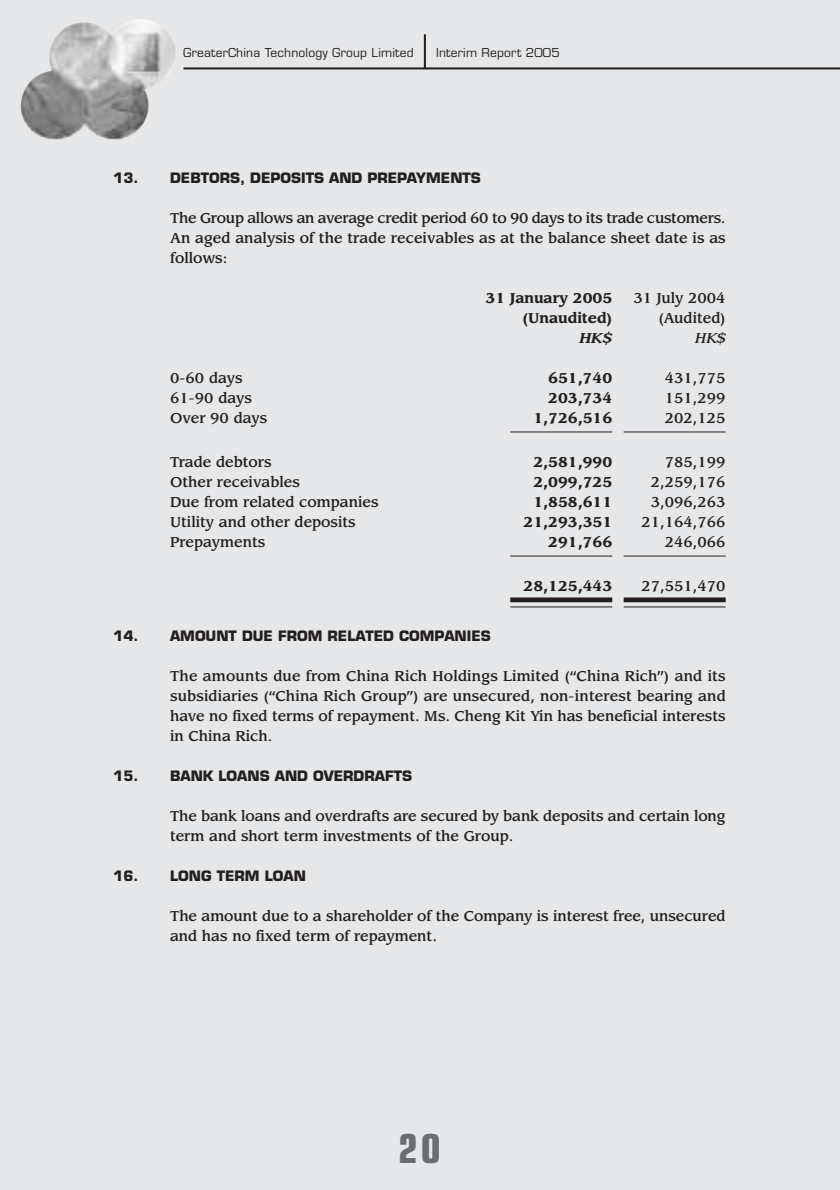
<style>
.page{position:relative;width:840px;height:1190px;background:#e6e7e9}
.page>*{position:absolute;margin:0;border:0;box-sizing:border-box;transform-origin:0 0}
.t1{font:700 condensed 40px "Eurostile";color:#6c6d70}
.t2{font:500 14px/20px "Leawood";color:#231f20;text-align:justify}
.t3{font:700 14px "Eurostile";color:#231f20}
.t4{font:700 14px "Leawood";color:#231f20}
.t5{font:italic 700 14px "Leawood";color:#231f20}
.t6{font:italic 500 14px "Leawood";color:#231f20}
.t7{font:12px "Eurostile";letter-spacing:.015em;color:#231f20}
</style>
<div class="page">
<hr style="left:184px;top:67px;width:656px;height:2px;background:#231f20">
<hr style="left:424px;top:34px;width:2px;height:33px;background:#231f20">
<img style="left:20px;top:19px;width:156px;height:121px">
<hr style="left:510px;top:431px;width:102px;height:1px;background:#231f20">
<hr style="left:624px;top:431px;width:102px;height:1px;background:#231f20">
<hr style="left:510px;top:556px;width:102px;height:1px;background:#231f20">
<hr style="left:624px;top:556px;width:102px;height:1px;background:#231f20">
<div style="left:510px;top:597px;width:102px;height:5px;background:#231f20"></div>
<hr style="left:510px;top:606px;width:102px;height:1px;background:#231f20">
<div style="left:624px;top:597px;width:102px;height:5px;background:#231f20"></div>
<hr style="left:624px;top:606px;width:102px;height:1px;background:#231f20">
<p class="t7" style="left:183px;top:48px;width:232px">GreaterChina Technology Group Limited</p>
<p class="t7" style="left:436px;top:48px;width:125px">Interim Report 2005</p>
<p class="t3" style="left:113px;top:172px;width:369px">13. DEBTORS, DEPOSITS AND PREPAYMENTS</p>
<p class="t2" style="left:170px;top:209px;width:557px">The Group allows an average credit period 60 to 90 days to its trade customers.<br>An aged analysis of the trade receivables as at the balance sheet date is as follows:</p>
<p class="t4" style="left:486px;top:292px;width:128px">31 January 2005</p>
<p class="t2" style="left:633px;top:289px;width:94px">31 July 2004</p>
<p class="t4" style="left:522px;top:312px;width:91px">(Unaudited)</p>
<p class="t2" style="left:659px;top:309px;width:69px">(Audited)</p>
<p class="t5" style="left:579px;top:332px;width:34px">HK$</p>
<p class="t6" style="left:695px;top:332px;width:32px">HK$</p>
<p class="t2" style="left:170px;top:369px;width:74px">0-60 days</p>
<p class="t4" style="left:548px;top:372px;width:66px">651,740</p>
<p class="t2" style="left:665px;top:369px;width:62px">431,775</p>
<p class="t2" style="left:170px;top:389px;width:83px">61-90 days</p>
<p class="t4" style="left:548px;top:392px;width:66px">203,734</p>
<p class="t2" style="left:665px;top:389px;width:62px">151,299</p>
<p class="t2" style="left:170px;top:409px;width:99px">Over 90 days</p>
<p class="t4" style="left:533px;top:412px;width:80px">1,726,516</p>
<p class="t2" style="left:665px;top:409px;width:62px">202,125</p>
<p class="t2" style="left:170px;top:453px;width:103px">Trade debtors</p>
<p class="t4" style="left:533px;top:456px;width:80px">2,581,990</p>
<p class="t2" style="left:665px;top:453px;width:62px">785,199</p>
<p class="t2" style="left:170px;top:473px;width:131px">Other receivables</p>
<p class="t4" style="left:533px;top:476px;width:80px">2,099,725</p>
<p class="t2" style="left:651px;top:473px;width:76px">2,259,176</p>
<p class="t2" style="left:170px;top:493px;width:210px">Due from related companies</p>
<p class="t4" style="left:533px;top:496px;width:80px">1,858,611</p>
<p class="t2" style="left:651px;top:493px;width:76px">3,096,263</p>
<p class="t2" style="left:170px;top:513px;width:187px">Utility and other deposits</p>
<p class="t4" style="left:524px;top:516px;width:90px">21,293,351</p>
<p class="t2" style="left:641px;top:513px;width:86px">21,164,766</p>
<p class="t2" style="left:170px;top:533px;width:97px">Prepayments</p>
<p class="t4" style="left:548px;top:536px;width:66px">291,766</p>
<p class="t2" style="left:665px;top:533px;width:62px">246,066</p>
<p class="t4" style="left:524px;top:580px;width:90px">28,125,443</p>
<p class="t2" style="left:641px;top:577px;width:86px">27,551,470</p>
<p class="t3" style="left:113px;top:630px;width:379px">14. AMOUNT DUE FROM RELATED COMPANIES</p>
<p class="t2" style="left:170px;top:667px;width:557px">The amounts due from China Rich Holdings Limited (“China Rich”) and its subsidiaries (“China Rich Group”) are unsecured, non-interest bearing and have no fixed terms of repayment. Ms. Cheng Kit Yin has beneficial interests in China Rich.</p>
<p class="t3" style="left:113px;top:770px;width:300px">15. BANK LOANS AND OVERDRAFTS</p>
<p class="t2" style="left:170px;top:807px;width:557px">The bank loans and overdrafts are secured by bank deposits and certain long term and short term investments of the Group.</p>
<p class="t3" style="left:113px;top:870px;width:194px">16. LONG TERM LOAN</p>
<p class="t2" style="left:170px;top:907px;width:557px">The amount due to a shareholder of the Company is interest free, unsecured and has no fixed term of repayment.</p>
<h1 class="t1" style="left:398px;top:1134px;width:44px">20</h1>
</div>
